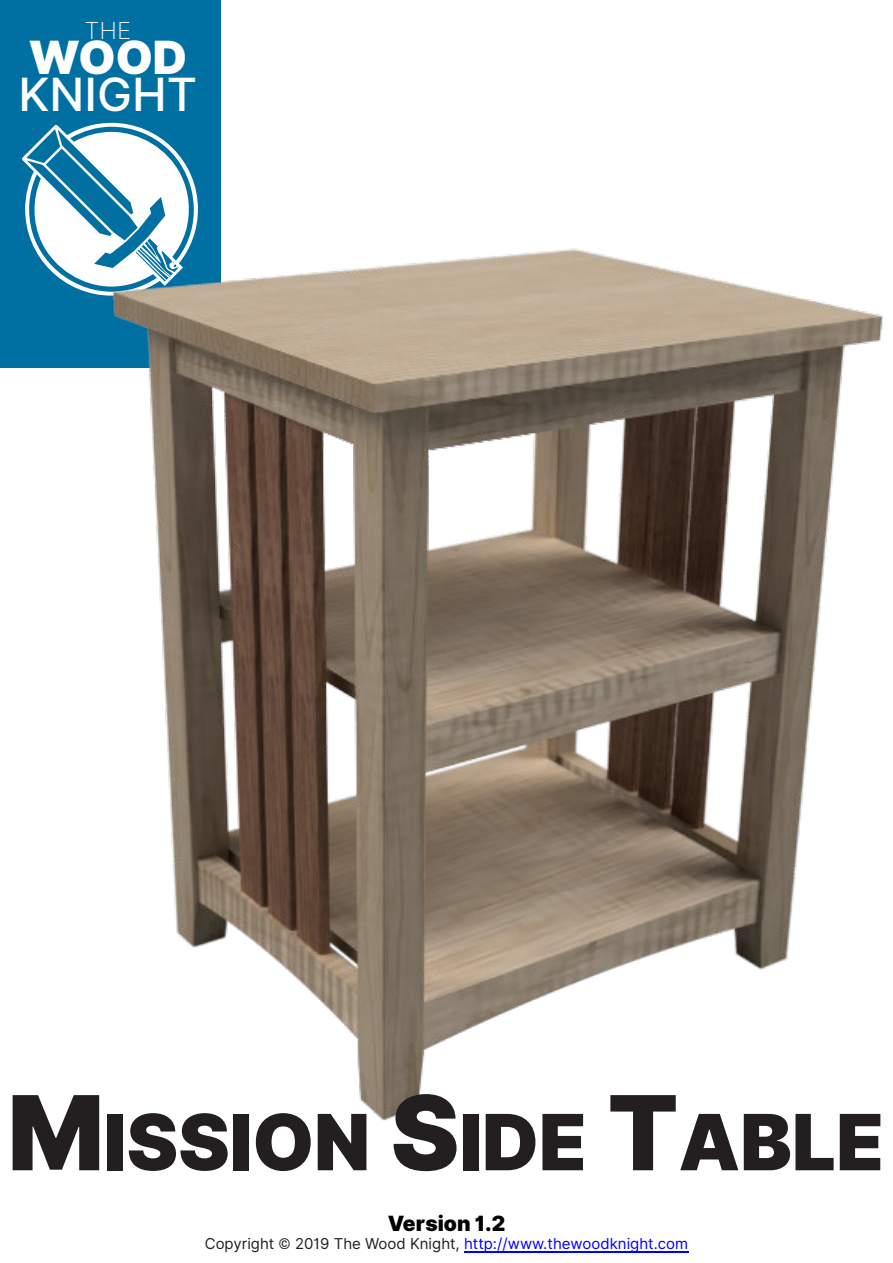
<style>
.page{position:relative;width:893px;height:1263px;background:#fff}
.page>*{position:absolute;margin:0;border:0;box-sizing:border-box;transform-origin:0 0}
.t1{font:900 77.55px "Inter";color:#231f20}
.t2{font:500 45.75px "Inter";color:#fff}
.t3{font:900 45.75px "Inter";color:#fff}
.t4{font:23.4px "Inter Extra Light BETA";color:#fff}
.t5{font:900 21px "Inter";color:#000}
.t6{font:15px "Inter";color:#231f20}
.s1{font-size:103.35px}
.s2{color:#00f}
</style>
<div class="page">
<div style="left:0;top:0;width:220px;height:367px;background:#0070a3"></div>
<svg style="left:34px;top:123px;width:137px;height:23px"></svg>
<img style="left:0;top:146px;width:884px;height:975px">
<hr style="left:464px;top:1251px;width:224px;height:1px;background:#00f">
<h3 class="t4" style="left:85px;top:17px;width:48px">THE</h3>
<h2 class="t3" style="left:29px;top:30px;width:160px">WOOD</h2>
<h2 class="t2" style="left:19px;top:67px;width:180px">KNIGHT</h2>
<h1 class="t1" style="left:8px;top:1096px;width:878px"><span class="s1">M</span>ISSION <span class="s1">S</span>IDE <span class="s1">T</span>ABLE</h1>
<h3 class="t5" style="left:388px;top:1211px;width:119px">Version 1.2</h3>
<p class="t6" style="left:205px;top:1234px;width:485px">Copyright © 2019 The Wood Knight, <span class="s2">http://www.thewoodknight.com</span></p>
</div>
